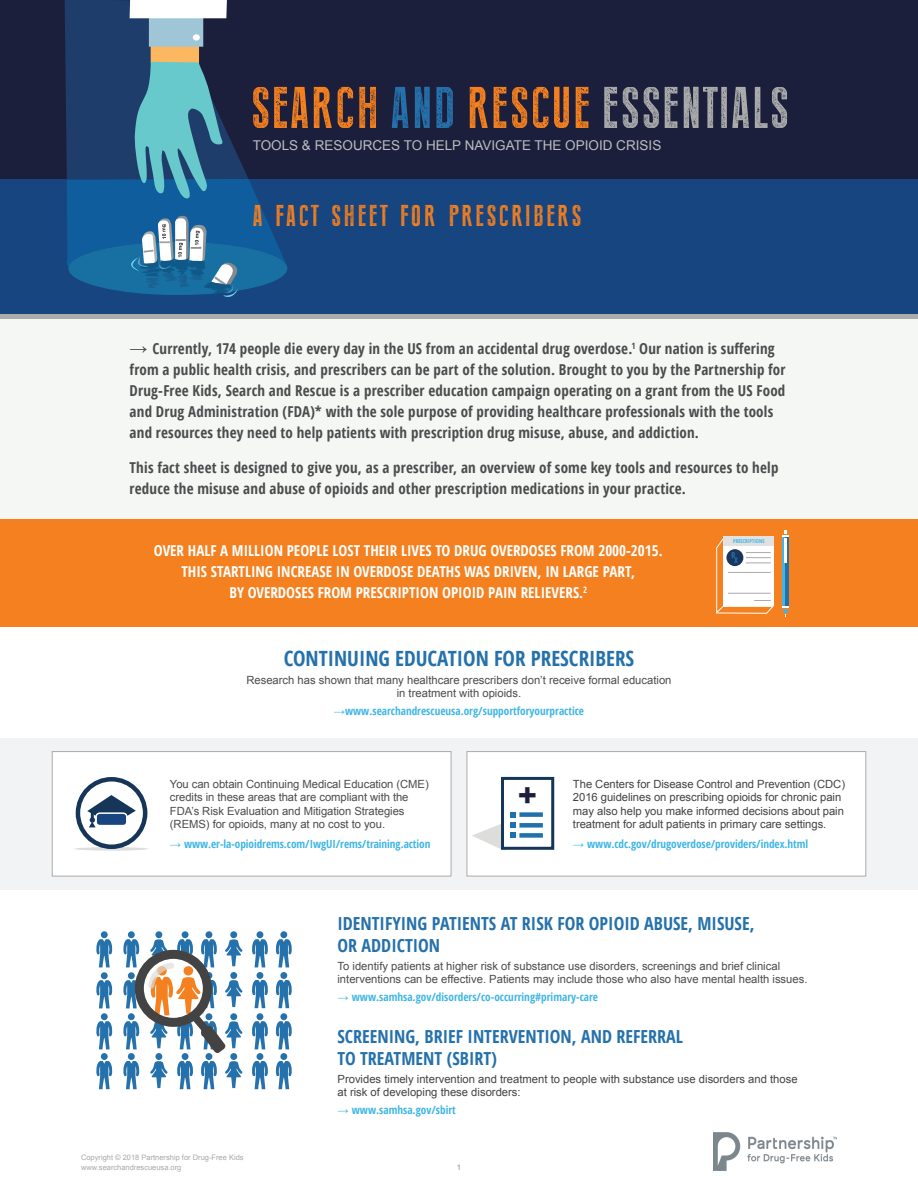
<style>
.page{position:relative;width:918px;height:1188px;background:#fff}
.page>*{position:absolute;margin:0;border:0;box-sizing:border-box;transform-origin:0 0}
.t1{font:58.5px "Press Style";letter-spacing:.035em;color:#f4801f}
.t2{font:800 33px "Open Sans";color:#1c1f3b}
.t3{font:30px "Press Style";letter-spacing:.09em;color:#f4801f}
.t4{font:700 condensed 21px "Open Sans";color:#2571ab}
.LINK{font:700 condensed 18px/21.8px "Open Sans";color:#2571ab}
.t5{font:700 condensed 15px/21px "Open Sans";letter-spacing:.015em;color:#4b4c4d}
.t6{font:700 condensed 15px/21px "Open Sans";color:#fff;text-align:center}
.t7{font:13.5px "Arial";color:#bcbdc0}
.t8{font:11.25px/13.5px "Arial";color:#4b4c4d}
.LINK-2{font:11.25px/13.5px "Arial";letter-spacing:-.005em;color:#434343}
.LINK-3{font:700 condensed 11.25px "Open Sans";color:#40b6e5}
.t9{font:7.5px/10.5px "Arial";color:#a8a9ad}
.t10{font:700 condensed 7.5px "Open Sans";color:#a8a9ad}
.t11{font:700 condensed 5.25px "Open Sans";color:#41b6e6}
.s1{color:#2571ab}
.s2{color:#aaabab}
.s3{font-family:"Arial";font-stretch:normal;font-size:18px}
.s4{font-family:"Arial";font-stretch:normal}
</style>
<div class="page">
<img style="left:714px;top:1133px;width:123px;height:37px">
<div style="left:0;top:519px;width:918px;height:108px;background:#f4801f"></div>
<div style="left:0;top:319px;width:918px;height:200px;background:#f5f7f5"></div>
<div style="left:0;top:0;width:918px;height:315px;background:#1c1f3b"></div>
<div style="left:0;top:179px;width:918px;height:135px;background:#174580"></div>
<svg style="left:65px;top:0;width:223px;height:297px"></svg>
<div style="left:0;top:314px;width:918px;height:5px;background:#aaabab"></div>
<div style="left:0;top:738px;width:918px;height:151px;background:#f2f3f4"></div>
<div style="left:52px;top:751px;width:399px;height:125px;background:#fff;border:1px solid #aaabab"></div>
<div style="left:467px;top:751px;width:399px;height:125px;background:#fff;border:1px solid #aaabab"></div>
<svg style="left:782px;top:530px;width:7px;height:7px"></svg>
<svg style="left:782px;top:538px;width:4px;height:68px"></svg>
<hr style="left:786px;top:538px;width:3px;height:68px;background:#2670aa">
<svg style="left:782px;top:607px;width:7px;height:9px"></svg>
<hr style="left:784px;top:539px;width:3px;height:24px;background:#fff">
<svg style="left:716px;top:537px;width:58px;height:77px;background:#ebd9ca"></svg>
<svg style="left:96px;top:939px;width:16px;height:28px"></svg>
<div style="left:101px;top:931px;width:7px;height:7px;background:#2571ab;border-radius:50%"></div>
<svg style="left:96px;top:1021px;width:16px;height:28px"></svg>
<div style="left:101px;top:1013px;width:7px;height:7px;background:#2571ab;border-radius:50%"></div>
<svg style="left:96px;top:1061px;width:16px;height:28px"></svg>
<div style="left:101px;top:1053px;width:7px;height:7px;background:#2571ab;border-radius:50%"></div>
<svg style="left:96px;top:980px;width:16px;height:28px"></svg>
<div style="left:101px;top:972px;width:7px;height:7px;background:#2571ab;border-radius:50%"></div>
<svg style="left:123px;top:939px;width:17px;height:28px"></svg>
<div style="left:128px;top:931px;width:7px;height:7px;background:#2571ab;border-radius:50%"></div>
<svg style="left:123px;top:1021px;width:17px;height:28px"></svg>
<div style="left:128px;top:1013px;width:7px;height:7px;background:#2571ab;border-radius:50%"></div>
<svg style="left:123px;top:1061px;width:17px;height:28px"></svg>
<div style="left:128px;top:1053px;width:7px;height:7px;background:#2571ab;border-radius:50%"></div>
<svg style="left:276px;top:980px;width:16px;height:28px"></svg>
<div style="left:280px;top:972px;width:7px;height:7px;background:#2571ab;border-radius:50%"></div>
<svg style="left:123px;top:980px;width:17px;height:28px"></svg>
<div style="left:128px;top:972px;width:7px;height:7px;background:#2571ab;border-radius:50%"></div>
<div style="left:155px;top:931px;width:7px;height:7px;background:#2571ab;border-radius:50%"></div>
<div style="left:230px;top:931px;width:7px;height:7px;background:#2571ab;border-radius:50%"></div>
<div style="left:155px;top:1053px;width:7px;height:7px;background:#2571ab;border-radius:50%"></div>
<svg style="left:150px;top:1061px;width:18px;height:27px"></svg>
<div style="left:230px;top:1053px;width:7px;height:7px;background:#2571ab;border-radius:50%"></div>
<svg style="left:225px;top:1061px;width:18px;height:27px"></svg>
<div style="left:182px;top:931px;width:7px;height:7px;background:#2571ab;border-radius:50%"></div>
<svg style="left:252px;top:939px;width:16px;height:28px"></svg>
<div style="left:257px;top:931px;width:6px;height:7px;background:#2571ab;border-radius:50%"></div>
<svg style="left:252px;top:980px;width:16px;height:28px"></svg>
<div style="left:257px;top:972px;width:6px;height:7px;background:#2571ab;border-radius:50%"></div>
<svg style="left:252px;top:1021px;width:16px;height:28px"></svg>
<div style="left:257px;top:1013px;width:6px;height:7px;background:#2571ab;border-radius:50%"></div>
<svg style="left:177px;top:1061px;width:16px;height:28px"></svg>
<div style="left:182px;top:1053px;width:7px;height:7px;background:#2571ab;border-radius:50%"></div>
<svg style="left:252px;top:1061px;width:16px;height:28px"></svg>
<div style="left:257px;top:1053px;width:6px;height:7px;background:#2571ab;border-radius:50%"></div>
<div style="left:206px;top:931px;width:6px;height:7px;background:#2571ab;border-radius:50%"></div>
<svg style="left:276px;top:939px;width:16px;height:28px"></svg>
<div style="left:280px;top:931px;width:7px;height:7px;background:#2571ab;border-radius:50%"></div>
<svg style="left:276px;top:1021px;width:16px;height:28px"></svg>
<div style="left:280px;top:1013px;width:7px;height:7px;background:#2571ab;border-radius:50%"></div>
<svg style="left:201px;top:1061px;width:16px;height:28px"></svg>
<div style="left:206px;top:1053px;width:6px;height:7px;background:#2571ab;border-radius:50%"></div>
<svg style="left:276px;top:1061px;width:16px;height:28px"></svg>
<div style="left:280px;top:1053px;width:7px;height:7px;background:#2571ab;border-radius:50%"></div>
<div style="left:135px;top:950px;width:77px;height:77px;border:9px solid #434343;border-radius:50%"></div>
<svg style="left:147px;top:939px;width:96px;height:115px"></svg>
<div style="left:501px;top:777px;width:53px;height:73px;background:#fff;border:3px solid #153559"></div>
<svg style="left:472px;top:812px;width:48px;height:39px"></svg>
<div style="left:519px;top:812px;width:24px;height:5px;background:#1e71ac"></div>
<div style="left:519px;top:823px;width:24px;height:5px;background:#1e71ac"></div>
<div style="left:519px;top:833px;width:24px;height:5px;background:#1e71ac"></div>
<svg style="left:74px;top:847px;width:75px;height:4px"></svg>
<div style="left:76px;top:777px;width:71px;height:72px;border:4px solid #153559;border-radius:50%"></div>
<svg style="left:87px;top:795px;width:49px;height:32px"></svg>
<div style="left:96px;top:813px;width:31px;height:13px;background:#174580;border-radius:4px"></div>
<div style="left:95px;top:812px;width:33px;height:14px;border:2px solid #fff;border-radius:4px"></div>
<p class="t1" style="left:251px;top:76px;width:539px">SEARCH <span class="s1">AND</span> RESCUE <span class="s2">ESSENTIALS</span></p>
<p class="t7" style="left:253px;top:137px;width:410px">TOOLS &amp; RESOURCES TO HELP NAVIGATE THE OPIOID CRISIS</p>
<p class="t3" style="left:253px;top:199px;width:330px">A FACT SHEET FOR PRESCRIBERS</p>
<p class="t5" style="left:130px;top:338px;width:657px"><span class="s3">→</span> Currently, 174 people die every day in the US from an accidental drug overdose.<sup>1</sup> Our nation is suffering from a public health crisis, and prescribers can be part of the solution. Brought to you by the Partnership for Drug-Free Kids, Search and Rescue is a prescriber education campaign operating on a grant from the US Food and Drug Administration (FDA)* with the sole purpose of providing healthcare professionals with the tools and resources they need to help patients with prescription drug misuse, abuse, and addiction.</p>
<p class="t5" style="left:130px;top:456px;width:650px">This fact sheet is designed to give you, as a prescriber, an overview of some key tools and resources to help reduce the misuse and abuse of opioids and other prescription medications in your practice.</p>
<p class="t6" style="left:154px;top:539px;width:510px">OVER HALF A MILLION PEOPLE LOST THEIR LIVES TO DRUG OVERDOSES FROM 2000-2015.<br>THIS STARTLING INCREASE IN OVERDOSE DEATHS WAS DRIVEN, IN LARGE PART,<br>BY OVERDOSES FROM PRESCRIPTION OPIOID PAIN RELIEVERS.<sup>2</sup></p>
<p class="t4" style="left:284px;top:644px;width:352px">CONTINUING EDUCATION FOR PRESCRIBERS</p>
<p class="t8" style="left:246px;top:673px;width:427px;text-align:center">Research has shown that many healthcare prescribers don’t receive formal education in treatment with opioids.</p>
<p class="LINK-3" style="left:334px;top:703px;width:252px"><span class="s4">→</span>www.searchandrescueusa.org/supportforyourpractice</p>
<p class="t11" style="left:733px;top:538px;width:33px">PRESCRIPTIONS</p>
<p class="t8" style="left:170px;top:777px;width:260px">You can obtain Continuing Medical Education (CME) credits in these areas that are compliant with the FDA’s Risk Evaluation and Mitigation Strategies (REMS) for opioids, many at no cost to you.</p>
<p class="LINK-3" style="left:170px;top:836px;width:262px"><span class="s4">→</span> www.er-la-opioidrems.com/IwgUI/rems/training.action</p>
<p class="t2" style="left:518px;top:770px;width:20px">+</p>
<p class="LINK-2" style="left:573px;top:777px;width:274px">The Centers for Disease Control and Prevention (CDC)<br>2016 guidelines on prescribing opioids for chronic pain may also help you make informed decisions about pain treatment for adult patients in primary care settings.</p>
<p class="LINK-3" style="left:573px;top:836px;width:237px"><span class="s4">→</span> www.cdc.gov/drugoverdose/providers/index.html</p>
<p class="t9" style="left:81px;top:1152px;width:164px">Copyright © 2018 Partnership for Drug-Free Kids www.searchandrescueusa.org</p>
<p class="LINK" style="left:338px;top:912px;width:419px">IDENTIFYING PATIENTS AT RISK FOR OPIOID ABUSE, MISUSE,<br>OR ADDICTION</p>
<p class="t8" style="left:338px;top:959px;width:472px">To identify patients at higher risk of substance use disorders, screenings and brief clinical interventions can be effective. Patients may include those who also have mental health issues.</p>
<p class="LINK-3" style="left:338px;top:989px;width:262px"><span class="s4">→</span> www.samhsa.gov/disorders/co-occurring#primary-care</p>
<p class="LINK" style="left:338px;top:1025px;width:347px">SCREENING, BRIEF INTERVENTION, AND REFERRAL<br>TO TREATMENT (SBIRT)</p>
<p class="LINK-2" style="left:338px;top:1072px;width:462px">Provides timely intervention and treatment to people with substance use disorders and those at risk of developing these disorders:</p>
<p class="LINK-3" style="left:338px;top:1102px;width:120px"><span class="s4">→</span> www.samhsa.gov/sbirt</p>
<p class="t10" style="left:457px;top:1162px;width:5px">1</p>
</div>
